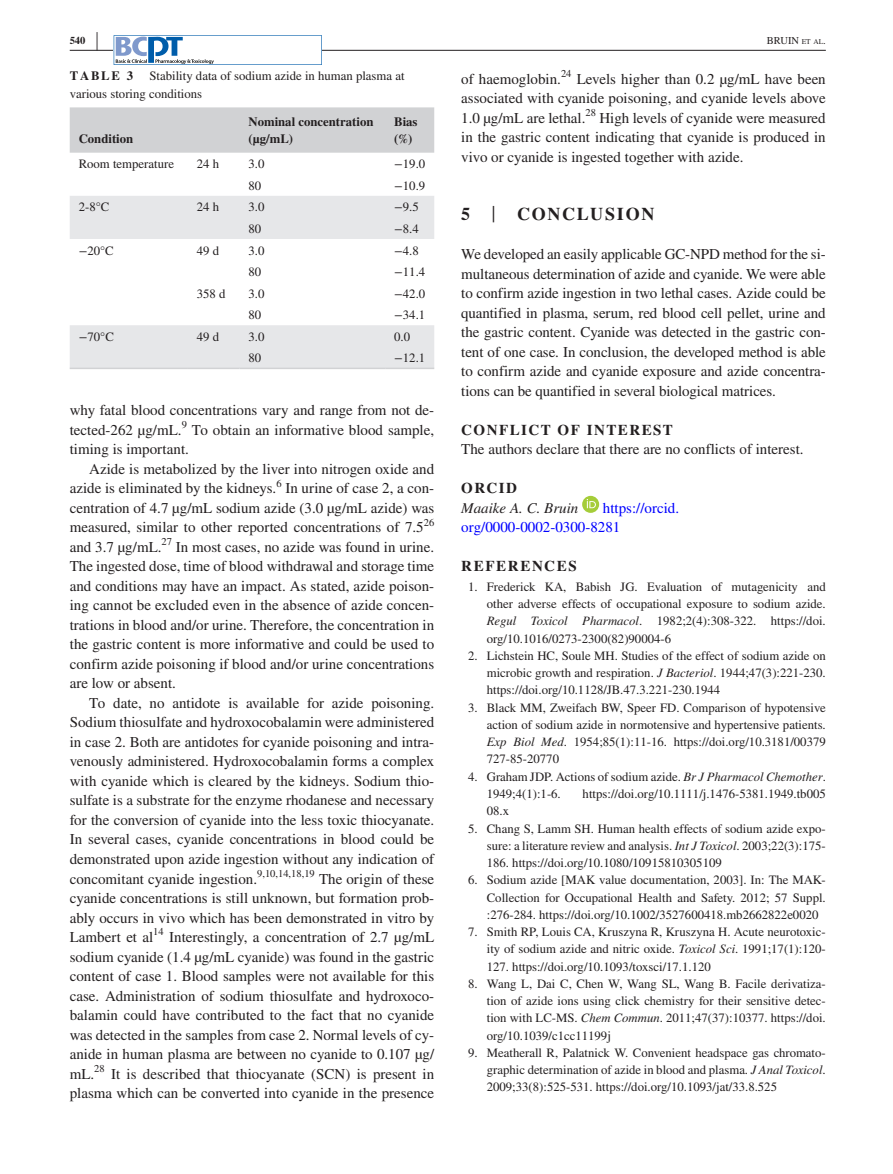
<style>
.page{position:relative;width:893px;height:1174px;background:#fff}
.page>*{position:absolute;margin:0;border:0;box-sizing:border-box;transform-origin:0 0}
.t1{font:700 25.95px "STIX";color:#231f20;scale:.36 1}
.t2{font:700 18px "STIX";letter-spacing:.1em;color:#231f20}
.t3{font:15px/19.5px "STIX";color:#231f20;text-align:justify}
.t4{font:15px/19.5px "STIX";color:#00f}
.t5{font:700 15px "STIX";letter-spacing:.1em;color:#231f20}
.t6{font:italic 15px "STIX";color:#231f20}
.t7{font:12.75px/17.2px "STIX";color:#231f20;text-align:justify}
.t8{font:700 12.75px/17.2px "STIX";color:#231f20}
.t9{font:10.5px "STIX";color:#231f20}
.t10{font:10.5px "STIX";color:#231f20}
.t11{font:700 10.5px "STIX";color:#231f20}
.s1{font-size:7.35px}
.s2{font-weight:400;font-size:23.7px}
.s3{font-style:italic}
</style>
<div class="page">
<hr style="left:70px;top:50px;width:756px;height:1px;background:#231f20">
<svg style="left:114px;top:35px;width:208px;height:30px"></svg>
<svg style="left:582px;top:496px;width:17px;height:17px"></svg>
<svg style="left:587px;top:499px;width:9px;height:9px"></svg>
<div style="left:70px;top:107px;width:364px;height:46px;background:#d1d2d4"></div>
<svg style="left:70px;top:196px;width:364px;height:171px"></svg>
<hr style="left:70px;top:367px;width:118px;height:2px;background:#d1d2d4">
<hr style="left:188px;top:367px;width:51px;height:2px;background:#d1d2d4">
<hr style="left:239px;top:367px;width:146px;height:2px;background:#d1d2d4">
<hr style="left:385px;top:367px;width:49px;height:2px;background:#d1d2d4">
<p class="t11" style="left:70px;top:34px;width:17px">540</p>
<h1 class="t1" style="left:96px;top:26px;width:7px">|</h1>
<p class="t10" style="left:767px;top:33px;width:60px">BRUIN <span class="s1">et al</span>.</p>
<p class="t8" style="left:70px;top:67px;width:65px">TABLE 3</p>
<p class="t7" style="left:70px;top:67px;width:336px;line-height:18px;text-indent:80px">Stability data of sodium azide in human plasma at various storing conditions</p>
<p class="t8" style="left:79px;top:130px;width:56px">Condition</p>
<p class="t8" style="left:248px;top:113px;width:127px">Nominal concentration (µg/mL)</p>
<p class="t8" style="left:394px;top:113px;width:25px">Bias (%)</p>
<p class="t7" style="left:79px;top:156px;width:97px">Room temperature</p>
<p class="t7" style="left:197px;top:156px;width:24px">24 h</p>
<p class="t7" style="left:248px;top:156px;width:17px">3.0</p>
<p class="t7" style="left:394px;top:156px;width:33px">−19.0</p>
<p class="t7" style="left:248px;top:178px;width:14px">80</p>
<p class="t7" style="left:394px;top:178px;width:33px">−10.9</p>
<p class="t7" style="left:79px;top:199px;width:32px">2-8°C</p>
<p class="t7" style="left:197px;top:199px;width:24px">24 h</p>
<p class="t7" style="left:248px;top:199px;width:17px">3.0</p>
<p class="t7" style="left:394px;top:199px;width:26px">−9.5</p>
<p class="t7" style="left:248px;top:221px;width:14px">80</p>
<p class="t7" style="left:394px;top:221px;width:26px">−8.4</p>
<p class="t7" style="left:79px;top:242px;width:37px">−20°C</p>
<p class="t7" style="left:197px;top:242px;width:24px">49 d</p>
<p class="t7" style="left:248px;top:242px;width:17px">3.0</p>
<p class="t7" style="left:394px;top:242px;width:26px">−4.8</p>
<p class="t7" style="left:248px;top:264px;width:14px">80</p>
<p class="t7" style="left:394px;top:264px;width:33px">−11.4</p>
<p class="t7" style="left:197px;top:285px;width:30px">358 d</p>
<p class="t7" style="left:248px;top:285px;width:17px">3.0</p>
<p class="t7" style="left:394px;top:285px;width:33px">−42.0</p>
<p class="t7" style="left:248px;top:307px;width:14px">80</p>
<p class="t7" style="left:394px;top:307px;width:33px">−34.1</p>
<p class="t7" style="left:79px;top:329px;width:37px">−70°C</p>
<p class="t7" style="left:197px;top:329px;width:24px">49 d</p>
<p class="t7" style="left:248px;top:329px;width:17px">3.0</p>
<p class="t7" style="left:394px;top:329px;width:17px">0.0</p>
<p class="t7" style="left:248px;top:350px;width:14px">80</p>
<p class="t7" style="left:394px;top:350px;width:33px">−12.1</p>
<p class="t3" style="left:70px;top:401px;width:366px">why fatal blood concentrations vary and range from not de&shy;tected-262 µg/mL.</p>
<p class="t9" style="left:182px;top:417px;width:7px">9</p>
<p class="t3" style="left:192px;top:421px;width:244px">To obtain an informative blood sample,</p>
<p class="t3" style="left:70px;top:440px;width:121px">timing is important.</p>
<p class="t3" style="left:89px;top:460px;width:347px">Azide is metabolized by the liver into nitrogen oxide and</p>
<p class="t3" style="left:70px;top:479px;width:208px">azide is eliminated by the kidneys.</p>
<p class="t9" style="left:276px;top:476px;width:7px">6</p>
<p class="t3" style="left:70px;top:479px;width:366px;text-indent:216px">In urine of case 2, a con&shy;centration of 4.7 µg/mL sodium azide (3.0 µg/mL azide) was measured, similar to other reported concentrations of 7.5</p>
<p class="t9" style="left:424px;top:515px;width:12px">26</p>
<p class="t9" style="left:162px;top:534px;width:12px">27</p>
<p class="t3" style="left:70px;top:538px;width:366px;text-indent:106px">In most cases, no azide was found in urine.<br>The ingested dose, time of blood withdrawal and storage time and conditions may have an impact. As stated, azide poison&shy;ing cannot be excluded even in the absence of azide concen&shy;trations in blood and/or urine. Therefore, the concentration in the gastric content is more informative and could be used to confirm azide poisoning if blood and/or urine concentrations are low or absent.</p>
<p class="t3" style="left:70px;top:694px;width:366px;text-indent:20px">To date, no antidote is available for azide poisoning.<br>Sodium thiosulfate and hydroxocobalamin were administered in case 2. Both are antidotes for cyanide poisoning and intra&shy;venously administered. Hydroxocobalamin forms a complex with cyanide which is cleared by the kidneys. Sodium thio&shy;sulfate is a substrate for the enzyme rhodanese and necessary for the conversion of cyanide into the less toxic thiocyanate.<br>In several cases, cyanide concentrations in blood could be demonstrated upon azide ingestion without any indication of concomitant cyanide ingestion.<sup>9,10,14,18,19</sup> The origin of these cyanide concentrations is still unknown, but formation prob&shy;ably occurs in vivo which has been demonstrated in vitro by Lambert et al</p>
<p class="t3" style="left:70px;top:538px;width:93px">and 3.7 µg/mL.</p>
<p class="t9" style="left:153px;top:924px;width:12px">14</p>
<p class="t3" style="left:70px;top:928px;width:366px;text-indent:99px">Interestingly, a concentration of 2.7 µg/mL sodium cyanide (1.4 µg/mL cyanide) was found in the gastric content of case 1. Blood samples were not available for this case. Administration of sodium thiosulfate and hydroxoco&shy;balamin could have contributed to the fact that no cyanide was detected in the samples from case 2. Normal levels of cy&shy;anide in human plasma are between no cyanide to 0.107 µg/ mL.<sup>28</sup> It is described that thiocyanate (SCN) is present in plasma which can be converted into cyanide in the presence</p>
<p class="t9" style="left:561px;top:66px;width:12px">24</p>
<p class="t3" style="left:461px;top:70px;width:366px;text-indent:115px">Levels higher than 0.2 µg/mL have been associated with cyanide poisoning, and cyanide levels above 1.0 µg/mL are lethal.</p>
<p class="t3" style="left:461px;top:70px;width:101px">of haemoglobin.</p>
<p class="t9" style="left:585px;top:105px;width:12px">28</p>
<p class="t3" style="left:461px;top:109px;width:366px;text-indent:138px">High levels of cyanide were measured in the gastric content indicating that cyanide is produced in vivo or cyanide is ingested together with azide.</p>
<p class="t2" style="left:461px;top:203px;width:195px">5 <span class="s2">|</span> CONCLUSION</p>
<p class="t3" style="left:461px;top:245px;width:366px">We developed an easily applicable GC-NPD method for the si&shy;multaneous determination of azide and cyanide. We were able to confirm azide ingestion in two lethal cases. Azide could be quantified in plasma, serum, red blood cell pellet, urine and the gastric content. Cyanide was detected in the gastric con&shy;tent of one case. In conclusion, the developed method is able to confirm azide and cyanide exposure and azide concentra&shy;tions can be quantified in several biological matrices.</p>
<p class="t5" style="left:461px;top:421px;width:213px">CONFLICT OF INTEREST</p>
<p class="t3" style="left:461px;top:440px;width:344px">The authors declare that there are no conflicts of interest.</p>
<p class="t5" style="left:461px;top:479px;width:57px">ORCID</p>
<p class="t6" style="left:461px;top:497px;width:119px">Maaike A. C. Bruin</p>
<p class="t4" style="left:461px;top:499px;width:219px;text-indent:142px">https://orcid. org/0000-0002-0300-8281</p>
<p class="t5" style="left:461px;top:557px;width:117px">REFERENCES</p>
<p class="t7" style="left:487px;top:579px;width:341px;text-indent:-19px">1. Frederick KA, Babish JG. Evaluation of mutagenicity and other adverse effects of occupational exposure to sodium azide.<br><span class="s3">Regul Toxicol Pharmacol</span>. 1982;2(4):308-322. https://doi. org/10.1016/0273-2300(82)90004-6</p>
<p class="t7" style="left:487px;top:648px;width:341px;text-indent:-19px">2. Lichstein HC, Soule MH. Studies of the effect of sodium azide on microbic growth and respiration. <span class="s3">J Bacteriol</span>. 1944;47(3):221-230. https://doi.org/10.1128/JB.47.3.221-230.1944</p>
<p class="t7" style="left:487px;top:699px;width:340px;text-indent:-19px">3. Black MM, Zweifach BW, Speer FD. Comparison of hypotensive action of sodium azide in normotensive and hypertensive patients.<br><span class="s3">Exp Biol Med</span>. 1954;85(1):11-16. https://doi.org/10.3181/00379<br>727-85-20770</p>
<p class="t7" style="left:487px;top:768px;width:341px;text-indent:-19px">4. Graham JDP. Actions of sodium azide. <span class="s3">Br J Pharmacol Chemother</span>.<br>1949;4(1):1-6.</p>
<p class="t7" style="left:583px;top:786px;width:245px">https://doi.org/10.1111/j.1476-5381.1949.tb005</p>
<p class="t7" style="left:487px;top:803px;width:24px">08.x</p>
<p class="t7" style="left:487px;top:820px;width:340px;text-indent:-19px">5. Chang S, Lamm SH. Human health effects of sodium azide expo&shy;sure: a literature review and analysis. <span class="s3">Int J Toxicol</span>. 2003;22(3):175- 186. https://doi.org/10.1080/10915810305109</p>
<p class="t7" style="left:487px;top:872px;width:340px;text-indent:-19px">6. Sodium azide [MAK value documentation, 2003]. In: The MAK-Collection for Occupational Health and Safety. 2012; 57 Suppl. :276-284. https://doi.org/10.1002/3527600418.mb2662822e0020</p>
<p class="t7" style="left:487px;top:924px;width:340px;text-indent:-19px">7. Smith RP, Louis CA, Kruszyna R, Kruszyna H. Acute neurotoxic&shy;ity of sodium azide and nitric oxide. <span class="s3">Toxicol Sci</span>. 1991;17(1):120- 127. https://doi.org/10.1093/toxsci/17.1.120</p>
<p class="t7" style="left:487px;top:975px;width:341px;text-indent:-19px">8. Wang L, Dai C, Chen W, Wang SL, Wang B. Facile derivatiza&shy;tion of azide ions using click chemistry for their sensitive detec&shy;tion with LC-MS. <span class="s3">Chem Commun</span>. 2011;47(37):10377. https://doi. org/10.1039/c1cc11199j</p>
<p class="t7" style="left:487px;top:1044px;width:340px;text-indent:-19px">9. Meatherall R, Palatnick W. Convenient headspace gas chromato&shy;graphic determination of azide in blood and plasma. <span class="s3">J Anal Toxicol</span>.<br>2009;33(8):525-531. https://doi.org/10.1093/jat/33.8.525</p>
</div>
